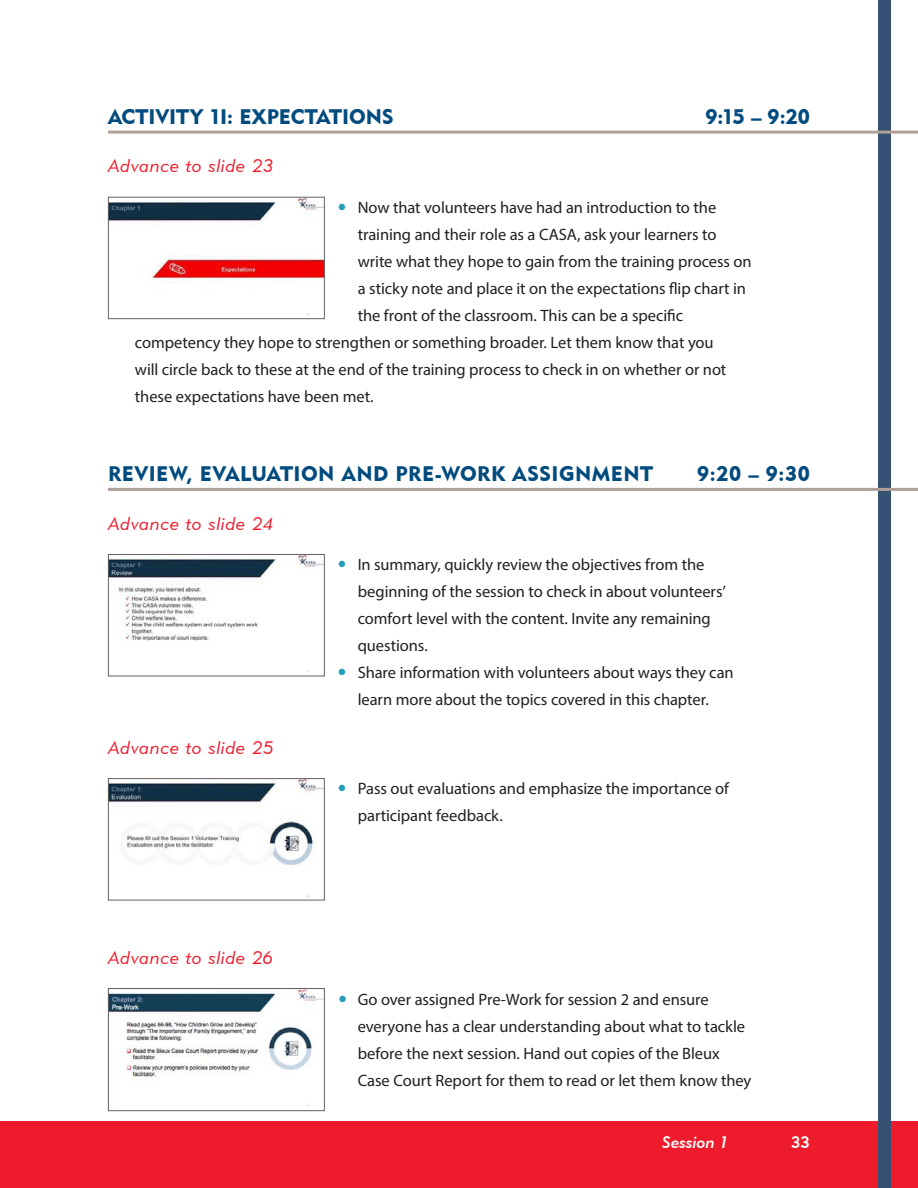
<style>
.page{position:relative;width:918px;height:1188px;background:#fff}
.page>*{position:absolute;margin:0;border:0;box-sizing:border-box;transform-origin:0 0}
.Right_Activity{font:21px "Geometric 415 BT Black A";letter-spacing:.02em;color:#014b7e}
.Right_Activity-2{font:21px "Geometric 415 BT Black A";letter-spacing:-.005em;color:#014b7e}
.H2_Slim{font:18px "Geometric 415 BT Lite Italic A";letter-spacing:.045em;color:#ee1b2c}
.Bullets_1C_Return{font:16.5px/27px "Myriad Pro";letter-spacing:-.005em;color:#231f20}
.t1{font:16.5px "Geometric 415 BT Medium Italic A";color:#fff}
.t2{font:16.5px "Geometric 415 BT Medium A";color:#fff}
</style>
<div class="page">
<div style="left:0;top:1121px;width:918px;height:67px;background:#ee1b2c"></div>
<div style="left:878px;top:0;width:13px;height:1188px;background:#365173"></div>
<hr style="left:108px;top:131px;width:810px;height:3px;background:#b0a099">
<hr style="left:108px;top:488px;width:810px;height:3px;background:#b0a099">
<img style="left:110px;top:199px;width:213px;height:117px">
<div style="left:108px;top:197px;width:217px;height:122px;border:1px solid #636366"></div>
<img style="left:110px;top:556px;width:213px;height:117px">
<div style="left:108px;top:554px;width:217px;height:122px;border:1px solid #636366"></div>
<img style="left:110px;top:780px;width:213px;height:118px">
<div style="left:108px;top:778px;width:217px;height:122px;border:1px solid #636366"></div>
<img style="left:110px;top:990px;width:213px;height:117px">
<div style="left:108px;top:988px;width:217px;height:123px;border:1px solid #636366"></div>
<p class="Right_Activity-2" style="left:108px;top:104px;width:287px">ACTIVITY 1I: EXPECTATIONS</p>
<p class="Right_Activity" style="left:706px;top:104px;width:106px">9:15 – 9:20</p>
<p class="H2_Slim" style="left:108px;top:155px;width:167px">Advance to slide 23</p>
<p class="Bullets_1C_Return" style="left:358px;top:194px;width:396px">Now that volunteers have had an introduction to the training and their role as a CASA, ask your learners to write what they hope to gain from the training process on a sticky note and place it on the expectations flip chart in the front of the classroom. This can be a specific</p>
<p class="Bullets_1C_Return" style="left:135px;top:329px;width:593px">competency they hope to strengthen or something broader. Let them know that you will circle back to these at the end of the training process to check in on whether or not these expectations have been met.</p>
<p class="Right_Activity" style="left:108px;top:461px;width:547px">REVIEW, EVALUATION AND PRE-WORK ASSIGNMENT</p>
<p class="Right_Activity" style="left:697px;top:461px;width:114px">9:20 – 9:30</p>
<p class="H2_Slim" style="left:108px;top:512px;width:167px">Advance to slide 24</p>
<p class="Bullets_1C_Return" style="left:358px;top:551px;width:370px">In summary, quickly review the objectives from the beginning of the session to check in about volunteers’ comfort level with the content. Invite any remaining questions.</p>
<p class="Bullets_1C_Return" style="left:358px;top:659px;width:377px">Share information with volunteers about ways they can learn more about the topics covered in this chapter.</p>
<p class="H2_Slim" style="left:108px;top:737px;width:167px">Advance to slide 25</p>
<p class="Bullets_1C_Return" style="left:358px;top:775px;width:373px">Pass out evaluations and emphasize the importance of participant feedback.</p>
<p class="H2_Slim" style="left:108px;top:947px;width:167px">Advance to slide 26</p>
<p class="Bullets_1C_Return" style="left:358px;top:986px;width:395px">Go over assigned Pre-Work for session 2 and ensure everyone has a clear understanding about what to tackle before the next session. Hand out copies of the Bleux Case Court Report for them to read or let them know they</p>
<p class="t1" style="left:662px;top:1132px;width:68px">Session 1</p>
<p class="t2" style="left:791px;top:1132px;width:20px">33</p>
</div>
